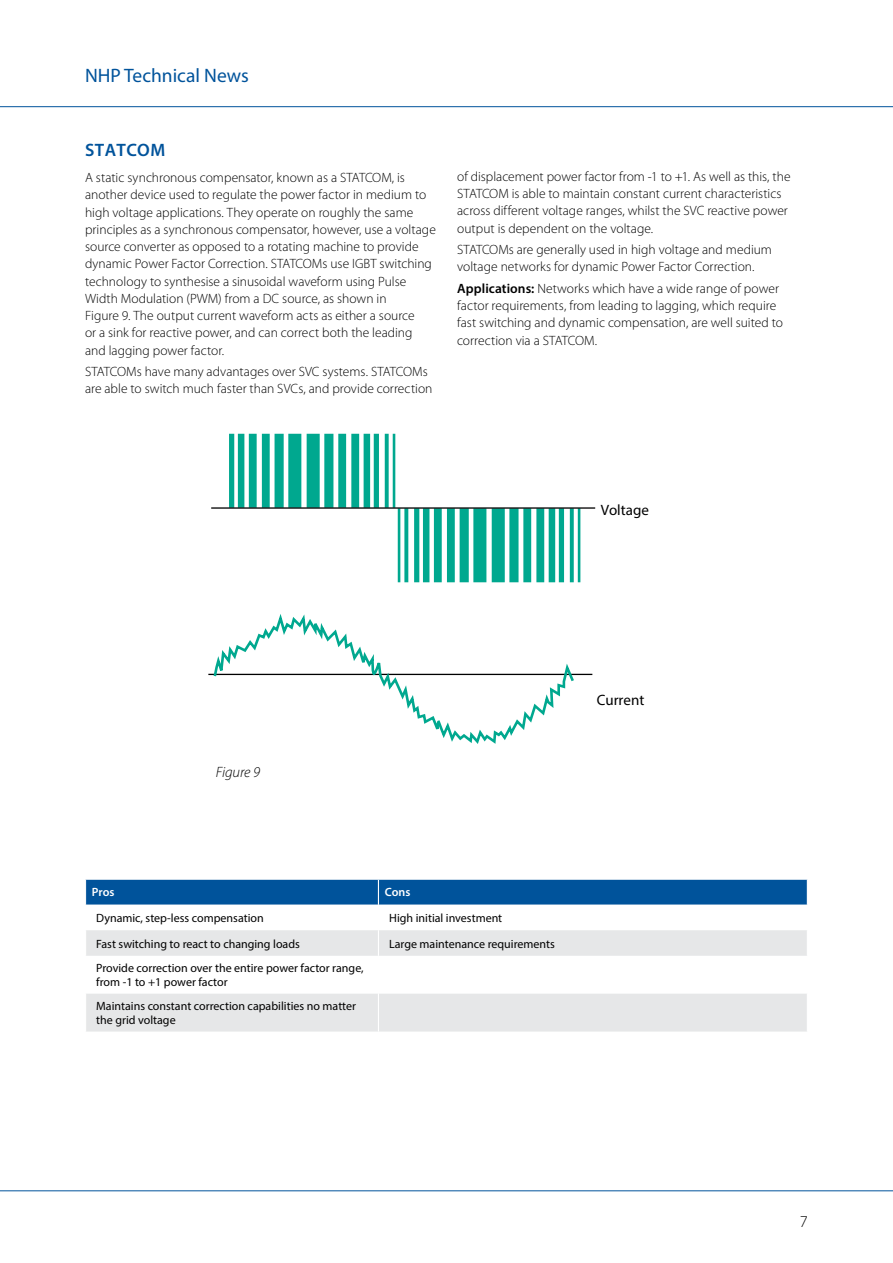
<style>
.page{position:relative;width:893px;height:1263px;background:#fff}
.page>*{position:absolute;margin:0;border:0;box-sizing:border-box;transform-origin:0 0}
.t1{font:19.5px "Myriad Pro";color:#00539b}
.t2{font:600 18px "Myriad Pro";letter-spacing:.02em;color:#00539b}
.t3{font:300 16.5px "Myriad Pro";color:#000}
.t4{font:15px "Myriad Pro";color:#000}
.t5{font:italic 300 15px "Myriad Pro";letter-spacing:-.005em;color:#000}
.t6{font:300 13.5px/17.2px "Myriad Pro";color:#000}
.t7{font:12px/13.5px "Myriad Pro";color:#000}
.t8{font:600 12px "Myriad Pro";letter-spacing:-.005em;color:#fff}
.s1{font-weight:600}
</style>
<div class="page">
<hr style="left:0;top:106px;width:893px;height:1px;background:#00539b">
<hr style="left:0;top:1190px;width:893px;height:1px;background:#00539b">
<div style="left:86px;top:994px;width:721px;height:37px;background:#e6e7e8"></div>
<hr style="left:378px;top:994px;width:1px;height:37px;background:#fff">
<svg style="left:85px;top:879px;width:723px;height:77px"></svg>
<hr style="left:378px;top:879px;width:430px;height:1px;background:#fff">
<div style="left:229px;top:434px;width:5px;height:74px;background:#00a88f"></div>
<div style="left:238px;top:434px;width:6px;height:74px;background:#00a88f"></div>
<div style="left:249px;top:434px;width:8px;height:74px;background:#00a88f"></div>
<div style="left:262px;top:434px;width:8px;height:74px;background:#00a88f"></div>
<div style="left:275px;top:434px;width:9px;height:74px;background:#00a88f"></div>
<div style="left:288px;top:434px;width:13px;height:74px;background:#00a88f"></div>
<hr style="left:393px;top:434px;width:2px;height:74px;background:#00a88f">
<svg style="left:385px;top:434px;width:4px;height:73px"></svg>
<div style="left:374px;top:434px;width:5px;height:74px;background:#00a88f"></div>
<div style="left:364px;top:434px;width:6px;height:74px;background:#00a88f"></div>
<div style="left:351px;top:434px;width:8px;height:74px;background:#00a88f"></div>
<div style="left:338px;top:434px;width:8px;height:74px;background:#00a88f"></div>
<div style="left:324px;top:434px;width:9px;height:74px;background:#00a88f"></div>
<div style="left:307px;top:434px;width:13px;height:74px;background:#00a88f"></div>
<hr style="left:398px;top:508px;width:2px;height:74px;background:#00a88f">
<svg style="left:404px;top:509px;width:4px;height:73px"></svg>
<div style="left:414px;top:508px;width:5px;height:74px;background:#00a88f"></div>
<div style="left:423px;top:508px;width:6px;height:74px;background:#00a88f"></div>
<div style="left:434px;top:508px;width:8px;height:74px;background:#00a88f"></div>
<div style="left:447px;top:508px;width:8px;height:74px;background:#00a88f"></div>
<div style="left:460px;top:508px;width:9px;height:74px;background:#00a88f"></div>
<div style="left:473px;top:508px;width:13px;height:74px;background:#00a88f"></div>
<hr style="left:578px;top:508px;width:2px;height:74px;background:#00a88f">
<svg style="left:570px;top:509px;width:4px;height:73px"></svg>
<div style="left:559px;top:508px;width:5px;height:74px;background:#00a88f"></div>
<div style="left:549px;top:508px;width:6px;height:74px;background:#00a88f"></div>
<div style="left:536px;top:508px;width:8px;height:74px;background:#00a88f"></div>
<div style="left:523px;top:508px;width:8px;height:74px;background:#00a88f"></div>
<div style="left:509px;top:508px;width:9px;height:74px;background:#00a88f"></div>
<div style="left:492px;top:508px;width:13px;height:74px;background:#00a88f"></div>
<hr style="left:211px;top:507px;width:384px;height:2px;background:#000">
<hr style="left:208px;top:674px;width:384px;height:1px;background:#000">
<svg style="left:212px;top:614px;width:364px;height:130px"></svg>
<h1 class="t1" style="left:85px;top:63px;width:165px">NHP Technical News</h1>
<h2 class="t2" style="left:85px;top:139px;width:81px">STATCOM</h2>
<p class="t6" style="left:85px;top:169px;width:352px">A static synchronous compensator, known as a STATCOM, is another device used to regulate the power factor in medium to high voltage applications. They operate on roughly the same principles as a synchronous compensator, however, use a voltage source converter as opposed to a rotating machine to provide dynamic Power Factor Correction. STATCOMs use IGBT switching technology to synthesise a sinusoidal waveform using Pulse Width Modulation (PWM) from a DC source, as shown in<br>Figure 9. The output current waveform acts as either a source<br>or a sink for reactive power, and can correct both the leading and lagging power factor.</p>
<p class="t6" style="left:85px;top:363px;width:349px">STATCOMs have many advantages over SVC systems. STATCOMs are able to switch much faster than SVCs, and provide correction</p>
<p class="t6" style="left:457px;top:168px;width:335px">of displacement power factor from -1 to +1. As well as this, the STATCOM is able to maintain constant current characteristics across different voltage ranges, whilst the SVC reactive power output is dependent on the voltage.</p>
<p class="t6" style="left:457px;top:241px;width:316px">STATCOMs are generally used in high voltage and medium voltage networks for dynamic Power Factor Correction.</p>
<p class="t6" style="left:457px;top:280px;width:327px"><span class="s1">Applications:</span> Networks which have a wide range of power factor requirements, from leading to lagging, which require fast switching and dynamic compensation, are well suited to correction via a STATCOM.</p>
<p class="t4" style="left:601px;top:501px;width:50px">Voltage</p>
<p class="t5" style="left:216px;top:763px;width:46px">Figure 9</p>
<p class="t4" style="left:597px;top:690px;width:49px">Current</p>
<p class="t8" style="left:92px;top:884px;width:24px">Pros</p>
<p class="t8" style="left:385px;top:884px;width:27px">Cons</p>
<p class="t7" style="left:96px;top:911px;width:169px">Dynamic, step-less compensation</p>
<p class="t7" style="left:389px;top:911px;width:115px">High initial investment</p>
<p class="t7" style="left:96px;top:936px;width:205px">Fast switching to react to changing loads</p>
<p class="t7" style="left:389px;top:936px;width:167px">Large maintenance requirements</p>
<p class="t7" style="left:96px;top:961px;width:269px">Provide correction over the entire power factor range, from -1 to +1 power factor</p>
<p class="t7" style="left:96px;top:999px;width:261px">Maintains constant correction capabilities no matter the grid voltage</p>
<p class="t3" style="left:800px;top:1211px;width:10px">7</p>
</div>
